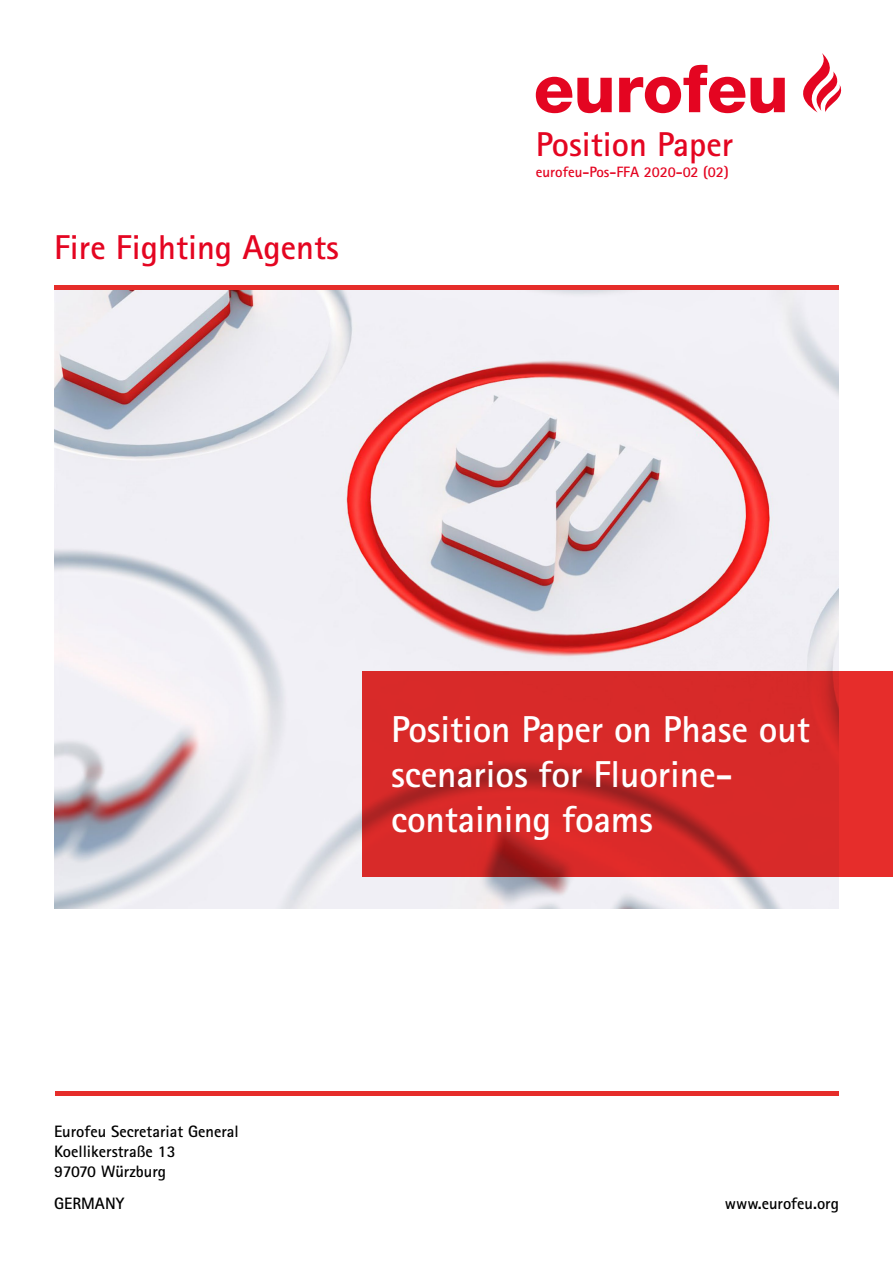
<style>
.page{position:relative;width:893px;height:1263px;background:#fff}
.page>*{position:absolute;margin:0;border:0;box-sizing:border-box;transform-origin:0 0}
.t1{font:700 37.5px/45px "Rotis Sans Serif Std";letter-spacing:-.005em;color:#fff}
.t2{font:700 34.5px "Rotis Sans Serif Std";color:#e40521}
.t3{font:700 16.5px/19.8px "Rotis Sans Serif Std";color:#000}
.t4{font:700 15px "Rotis Sans Serif Std";color:#e40521}
</style>
<div class="page">
<img style="left:54px;top:290px;width:785px;height:618px">
<div style="left:54px;top:285px;width:785px;height:5px;background:#e62d2a"></div>
<div style="left:55px;top:1091px;width:783px;height:5px;background:#e62d2a"></div>
<svg style="left:362px;top:671px;width:531px;height:206px;background:#d52928"></svg>
<svg style="left:536px;top:65px;width:249px;height:48px"></svg>
<svg style="left:803px;top:53px;width:38px;height:60px"></svg>
<h2 class="t2" style="left:54px;top:225px;width:286px">Fire Fighting Agents</h2>
<h2 class="t2" style="left:536px;top:122px;width:199px">Position Paper</h2>
<p class="t4" style="left:536px;top:162px;width:195px">eurofeu-Pos-FFA 2020-02 (02)</p>
<h1 class="t1" style="left:391px;top:707px;width:420px">Position Paper on Phase out scenarios for Fluorine&shy;containing foams</h1>
<p class="t3" style="left:54px;top:1121px;width:186px">Eurofeu Secretariat General<br>Koellikerstraße 13<br>97070 Würzburg</p>
<p class="t3" style="left:54px;top:1193px;width:72px">GERMANY</p>
<p class="t3" style="left:725px;top:1193px;width:116px">www.eurofeu.org</p>
</div>
